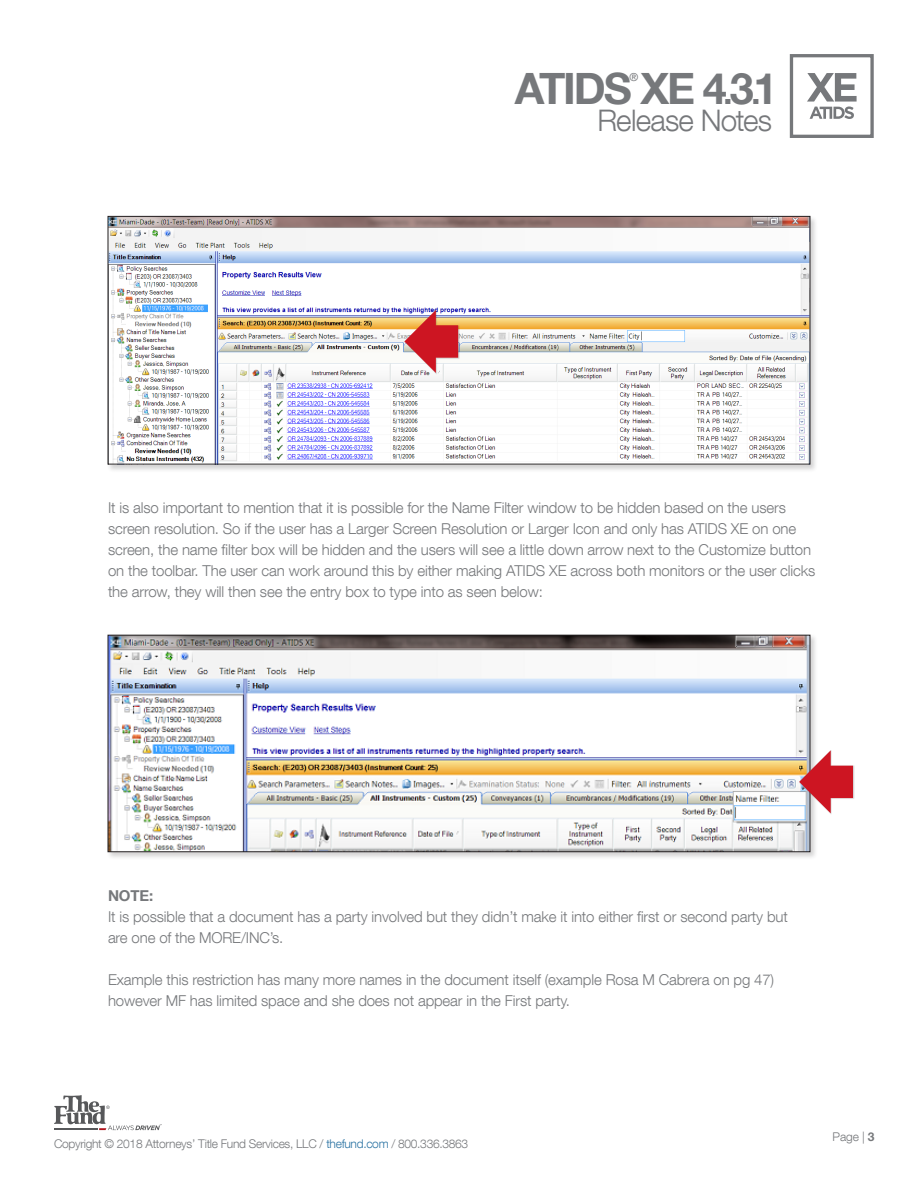
<style>
.page{position:relative;width:918px;height:1188px;background:#fff}
.page>*{position:absolute;margin:0;border:0;box-sizing:border-box;transform-origin:0 0}
.t1{font:700 43.2px "Helvetica Neue LT Com";letter-spacing:-.05em;color:#76787b}
.t2{font:300 29.7px "Helvetica Neue LT Com";letter-spacing:-.025em;color:#76787b}
.BODY_COPY{font:300 15px/21px "Helvetica Neue LT Com";letter-spacing:-.01em;color:#76787b}
.BODY_COPY-2{font:700 15px "Helvetica Neue LT Com";color:#76787b}
.t3{font:300 12px "Helvetica Neue LT Com";letter-spacing:-.025em;color:#76787b}
.t4{font:10.95px "Helvetica Neue LT Com";color:#76787b}
.s1{font-size:32.4px}
.s2{color:#2c74a3}
.s3{font-weight:700}
</style>
<div class="page">
<svg style="left:54px;top:1095px;width:108px;height:35px"></svg>
<div style="left:790px;top:54px;width:84px;height:84px;border:3px solid #76787b"></div>
<div style="left:791px;top:55px;width:81px;height:82px;border:2px solid #76787b"></div>
<svg style="left:807px;top:73px;width:50px;height:46px"></svg>
<div style="left:106px;top:215px;width:713px;height:257px;background:#231f20;opacity:.2"></div>
<img style="left:110px;top:218px;width:698px;height:244px">
<div style="left:108px;top:216px;width:702px;height:248px;border:1px solid #231f20"></div>
<div style="left:404px;top:310px;width:56px;height:65px;background:#231f20;opacity:.2"></div>
<svg style="left:404px;top:310px;width:54px;height:63px"></svg>
<div style="left:106px;top:634px;width:713px;height:226px;background:#231f20;opacity:.2"></div>
<img style="left:110px;top:637px;width:698px;height:213px">
<div style="left:108px;top:635px;width:702px;height:217px;border:1px solid #231f20"></div>
<div style="left:799px;top:750px;width:56px;height:65px;background:#231f20;opacity:.2"></div>
<svg style="left:799px;top:750px;width:54px;height:63px"></svg>
<h1 class="t1" style="left:515px;top:61px;width:264px">ATIDS XE 4<span class="s1">.</span>3<span class="s1">.</span>1</h1>
<p class="t4" style="left:630px;top:71px;width:10px">®</p>
<h2 class="t2" style="left:597px;top:102px;width:176px">Release Notes</h2>
<p class="BODY_COPY" style="left:108px;top:497px;width:709px">It is also important to mention that it is possible for the Name Filter window to be hidden based on the users screen resolution. So if the user has a Larger Screen Resolution or Larger Icon and only has ATIDS XE on one screen, the name filter box will be hidden and the users will see a little down arrow next to the Customize button on the toolbar. The user can work around this by either making ATIDS XE across both monitors or the user clicks the arrow, they will then see the entry box to type into as seen below:</p>
<p class="BODY_COPY-2" style="left:108px;top:886px;width:47px">NOTE:</p>
<p class="BODY_COPY" style="left:108px;top:905px;width:681px">It is possible that a document has a party involved but they didn’t make it into either first or second party but are one of the MORE/INC’s.</p>
<p class="BODY_COPY" style="left:108px;top:968px;width:668px">Example this restriction has many more names in the document itself (example Rosa M Cabrera on pg 47) however MF has limited space and she does not appear in the First party.</p>
<p class="t3" style="left:54px;top:1136px;width:416px">Copyright © 2018 Attorneys’ Title Fund Services, LLC / <span class="s2">thefund.com</span> / 800.336.3863</p>
<p class="t3" style="left:833px;top:1129px;width:43px">Page | <span class="s3">3</span></p>
</div>
